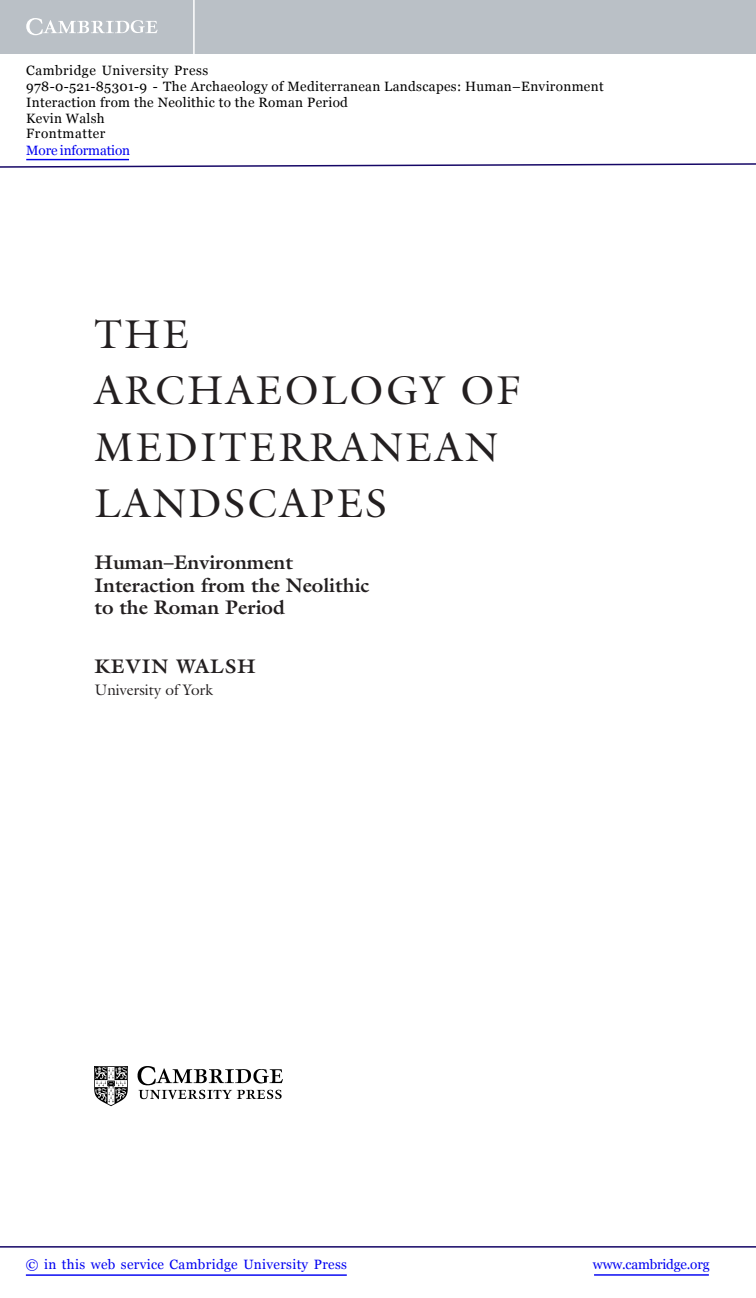
<style>
.page{position:relative;width:756px;height:1298px;background:#fff}
.page>*{position:absolute;margin:0;border:0;box-sizing:border-box;transform-origin:0 0}
.t1{font:40.5px/56.2px "Galliard Std";letter-spacing:.06em;color:#231f20}
.t2{font:700 19.8px/22.5px "Galliard Std";color:#231f20}
.t3{font:700 19.8px "Galliard Std";letter-spacing:.05em;color:#231f20}
.t4{font:15.3px "Galliard Std";color:#231f20}
.t5{font:13.5px/15.9px "Georgia";letter-spacing:.025em;color:#000}
.t6{font:13.5px "Georgia";letter-spacing:.025em;color:#0000f1}
.t7{font:13.5px "Georgia";letter-spacing:-.015em;color:#0000f1}
.t8{font:13.5px "Georgia";letter-spacing:-.01em;color:#0000f1}
</style>
<div class="page">
<img style="left:95px;top:1066px;width:187px;height:40px">
<div style="left:0;top:0;width:756px;height:54px;background:#bac0c6"></div>
<svg style="left:26px;top:18px;width:132px;height:17px"></svg>
<hr style="left:193px;top:0;width:2px;height:54px;background:#fff">
<hr style="left:594px;top:1274px;width:115px;height:1px;background:#0000f1">
<hr style="left:0;top:1246px;width:756px;height:1px;background:#150666">
<hr style="left:26px;top:1274px;width:321px;height:1px;background:#0000f1">
<svg style="left:0;top:163px;width:756px;height:5px"></svg>
<hr style="left:26px;top:159px;width:103px;height:1px;background:#0000f1">
<p class="t5" style="left:26px;top:62px;width:579px">Cambridge University Press<br>978-0-521-85301-9 - The Archaeology of Mediterranean Landscapes: Human–Environment Interaction from the Neolithic to the Roman Period<br>Kevin Walsh<br>Frontmatter</p>
<p class="t8" style="left:26px;top:142px;width:105px">More information</p>
<h1 class="t1" style="left:94px;top:310px;width:428px">THE<br>ARCHAEOLOGY OF<br>MEDITERRANEAN<br>LANDSCAPES</h1>
<h2 class="t2" style="left:94px;top:553px;width:276px">Human–Environment<br>Interaction from the Neolithic to the Roman Period</h2>
<h2 class="t3" style="left:94px;top:658px;width:163px">KEVIN WALSH</h2>
<p class="t4" style="left:94px;top:684px;width:120px">University of York</p>
<p class="t6" style="left:26px;top:1256px;width:323px">© in this web service Cambridge University Press</p>
<p class="t7" style="left:593px;top:1256px;width:118px">www.cambridge.org</p>
</div>
